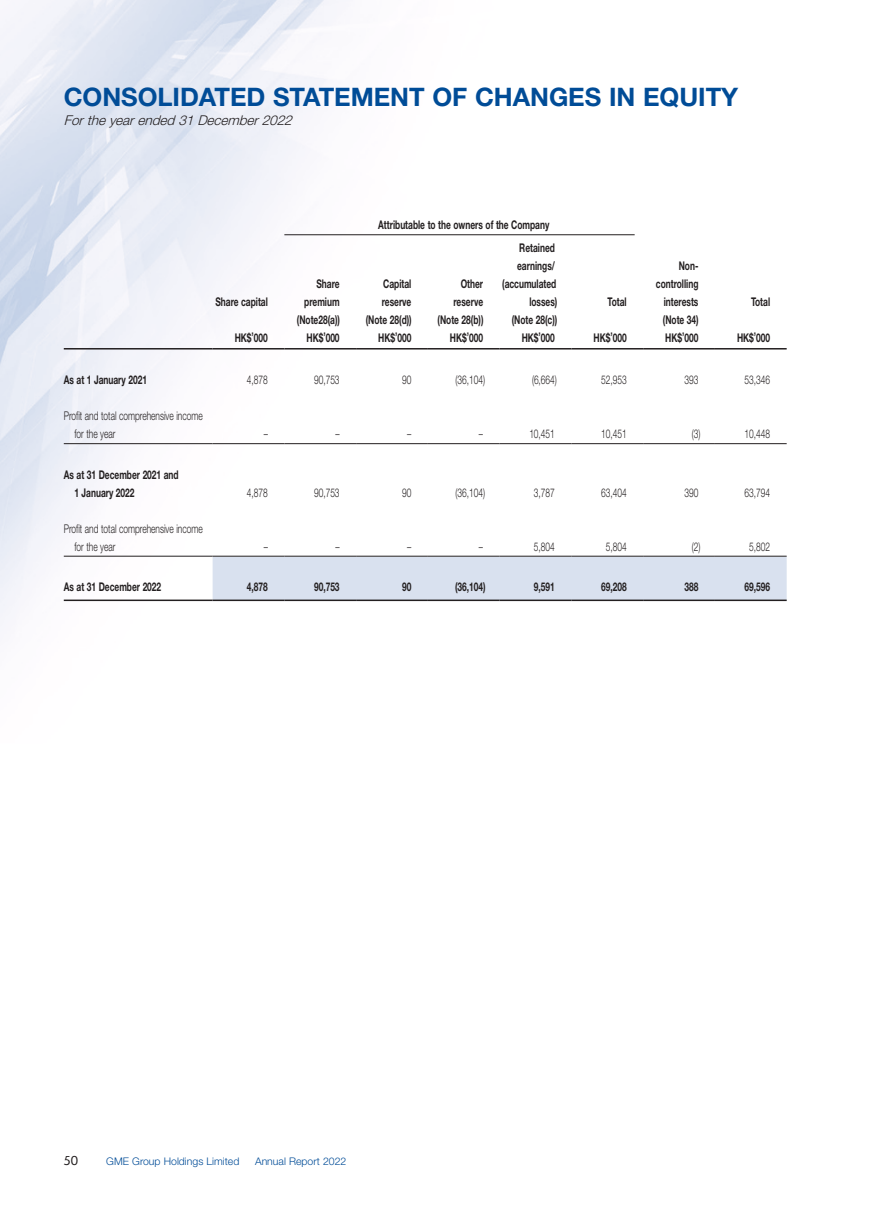
<style>
.page{position:relative;width:893px;height:1212px;background:#fff}
.page>*{position:absolute;margin:0;border:0;box-sizing:border-box;transform-origin:0 0}
.t1{font:700 25.5px "Helvetica Neue LT Std";color:#004c97}
.t2{font:italic 300 13.5px "Helvetica Neue LT Std";color:#231f20}
.Body_Text{font:700 12px/18px "Helvetica Neue LT Std";color:#231f20;scale:.7 1}
.Body_Text-2{font:300 12px/18px "Helvetica Neue LT Std";color:#231f20;scale:.7 1}
.t3{font:500 12px "Semplicita Pro";color:#231f20}
.t4{font:300 10.5px "Helvetica Neue LT Std";color:#004c97}
</style>
<div class="page">
<img style="left:0;top:0;width:787px;height:618px">
<div style="left:213px;top:557px;width:574px;height:42px;background:#d9e1ef"></div>
<hr style="left:284px;top:234px;width:351px;height:1px;background:#231f20">
<hr style="left:64px;top:348px;width:149px;height:1px;background:#231f20">
<hr style="left:213px;top:348px;width:71px;height:1px;background:#231f20">
<hr style="left:284px;top:348px;width:72px;height:1px;background:#231f20">
<hr style="left:356px;top:348px;width:72px;height:1px;background:#231f20">
<hr style="left:428px;top:348px;width:72px;height:1px;background:#231f20">
<hr style="left:500px;top:348px;width:71px;height:1px;background:#231f20">
<hr style="left:571px;top:348px;width:72px;height:1px;background:#231f20">
<hr style="left:643px;top:348px;width:72px;height:1px;background:#231f20">
<hr style="left:715px;top:348px;width:72px;height:1px;background:#231f20">
<hr style="left:64px;top:443px;width:149px;height:1px;background:#231f20">
<hr style="left:213px;top:443px;width:71px;height:1px;background:#231f20">
<hr style="left:284px;top:443px;width:72px;height:1px;background:#231f20">
<hr style="left:356px;top:443px;width:72px;height:1px;background:#231f20">
<hr style="left:428px;top:443px;width:72px;height:1px;background:#231f20">
<hr style="left:500px;top:443px;width:71px;height:1px;background:#231f20">
<hr style="left:571px;top:443px;width:72px;height:1px;background:#231f20">
<hr style="left:643px;top:443px;width:72px;height:1px;background:#231f20">
<hr style="left:715px;top:443px;width:72px;height:1px;background:#231f20">
<hr style="left:64px;top:556px;width:149px;height:1px;background:#231f20">
<hr style="left:213px;top:556px;width:71px;height:1px;background:#231f20">
<hr style="left:284px;top:556px;width:72px;height:1px;background:#231f20">
<hr style="left:356px;top:556px;width:72px;height:1px;background:#231f20">
<hr style="left:428px;top:556px;width:72px;height:1px;background:#231f20">
<hr style="left:500px;top:556px;width:71px;height:1px;background:#231f20">
<hr style="left:571px;top:556px;width:72px;height:1px;background:#231f20">
<hr style="left:643px;top:556px;width:72px;height:1px;background:#231f20">
<hr style="left:715px;top:556px;width:72px;height:1px;background:#231f20">
<hr style="left:64px;top:599px;width:149px;height:2px;background:#231f20">
<hr style="left:213px;top:599px;width:71px;height:2px;background:#231f20">
<hr style="left:284px;top:599px;width:72px;height:2px;background:#231f20">
<hr style="left:356px;top:599px;width:72px;height:2px;background:#231f20">
<hr style="left:428px;top:599px;width:72px;height:2px;background:#231f20">
<hr style="left:500px;top:599px;width:71px;height:2px;background:#231f20">
<hr style="left:571px;top:599px;width:72px;height:2px;background:#231f20">
<hr style="left:643px;top:599px;width:72px;height:2px;background:#231f20">
<hr style="left:715px;top:599px;width:72px;height:2px;background:#231f20">
<h1 class="t1" style="left:64px;top:81px;width:676px">CONSOLIDATED STATEMENT OF CHANGES IN EQUITY</h1>
<p class="t2" style="left:64px;top:112px;width:234px">Fortheyearended31December2022</p>
<p class="Body_Text" style="left:215px;top:292px;width:76px">Share capital</p>
<p class="Body_Text" style="left:317px;top:274px;width:35px">Share</p>
<p class="Body_Text" style="left:304px;top:292px;width:52px">premium</p>
<p class="Body_Text" style="left:378px;top:216px;width:246px">Attributable to the owners of the Company</p>
<p class="Body_Text" style="left:383px;top:274px;width:42px">Capital</p>
<p class="Body_Text" style="left:382px;top:292px;width:44px">reserve</p>
<p class="Body_Text" style="left:461px;top:274px;width:34px">Other</p>
<p class="Body_Text" style="left:454px;top:292px;width:44px">reserve</p>
<p class="Body_Text" style="left:519px;top:238px;width:52px">Retained</p>
<p class="Body_Text" style="left:517px;top:256px;width:56px">earnings/</p>
<p class="Body_Text" style="left:502px;top:274px;width:79px">(accumulated</p>
<p class="Body_Text" style="left:529px;top:292px;width:42px">losses)</p>
<p class="Body_Text" style="left:607px;top:292px;width:29px">Total</p>
<p class="Body_Text" style="left:679px;top:256px;width:30px">Non-</p>
<p class="Body_Text" style="left:656px;top:274px;width:62px">controlling</p>
<p class="Body_Text" style="left:664px;top:292px;width:51px">interests</p>
<p class="Body_Text" style="left:751px;top:292px;width:29px">Total</p>
<p class="Body_Text" style="left:297px;top:310px;width:63px">(Note28(a))</p>
<p class="Body_Text" style="left:366px;top:310px;width:67px">(Note 28(d))</p>
<p class="Body_Text" style="left:438px;top:310px;width:67px">(Note 28(b))</p>
<p class="Body_Text" style="left:512px;top:310px;width:67px">(Note 28(c))</p>
<p class="Body_Text" style="left:663px;top:310px;width:53px">(Note 34)</p>
<p class="Body_Text" style="left:235px;top:328px;width:49px">HK$’000</p>
<p class="Body_Text" style="left:306px;top:328px;width:49px">HK$’000</p>
<p class="Body_Text" style="left:378px;top:328px;width:49px">HK$’000</p>
<p class="Body_Text" style="left:450px;top:328px;width:49px">HK$’000</p>
<p class="Body_Text" style="left:522px;top:328px;width:49px">HK$’000</p>
<p class="Body_Text" style="left:593px;top:328px;width:49px">HK$’000</p>
<p class="Body_Text" style="left:665px;top:328px;width:49px">HK$’000</p>
<p class="Body_Text" style="left:737px;top:328px;width:49px">HK$’000</p>
<p class="Body_Text" style="left:64px;top:370px;width:120px">As at 1 January 2021</p>
<p class="Body_Text-2" style="left:247px;top:371px;width:31px">4,878</p>
<p class="Body_Text-2" style="left:314px;top:371px;width:38px">90,753</p>
<p class="Body_Text-2" style="left:402px;top:371px;width:15px">90</p>
<p class="Body_Text-2" style="left:456px;top:371px;width:44px">(36,104)</p>
<p class="Body_Text-2" style="left:532px;top:371px;width:37px">(6,664)</p>
<p class="Body_Text-2" style="left:601px;top:371px;width:38px">52,953</p>
<p class="Body_Text-2" style="left:684px;top:371px;width:21px">393</p>
<p class="Body_Text-2" style="left:745px;top:371px;width:38px">53,346</p>
<p class="Body_Text-2" style="left:74px;top:407px;width:185px;text-indent:-11px">Profit and total comprehensive income for the year</p>
<p class="Body_Text-2" style="left:264px;top:425px;width:7px">–</p>
<p class="Body_Text-2" style="left:335px;top:425px;width:7px">–</p>
<p class="Body_Text-2" style="left:407px;top:425px;width:7px">–</p>
<p class="Body_Text-2" style="left:479px;top:425px;width:7px">–</p>
<p class="Body_Text-2" style="left:529px;top:425px;width:38px">10,451</p>
<p class="Body_Text-2" style="left:601px;top:425px;width:38px">10,451</p>
<p class="Body_Text-2" style="left:692px;top:425px;width:14px">(3)</p>
<p class="Body_Text-2" style="left:745px;top:425px;width:38px">10,448</p>
<p class="Body_Text" style="left:74px;top:465px;width:151px;text-indent:-11px">As at 31 December 2021 and<br>1 January 2022</p>
<p class="Body_Text-2" style="left:74px;top:519px;width:185px;text-indent:-11px">Profit and total comprehensive income for the year</p>
<p class="Body_Text-2" style="left:247px;top:483px;width:31px">4,878</p>
<p class="Body_Text-2" style="left:314px;top:483px;width:38px">90,753</p>
<p class="Body_Text-2" style="left:402px;top:483px;width:15px">90</p>
<p class="Body_Text-2" style="left:456px;top:483px;width:44px">(36,104)</p>
<p class="Body_Text-2" style="left:534px;top:483px;width:31px">3,787</p>
<p class="Body_Text-2" style="left:601px;top:483px;width:38px">63,404</p>
<p class="Body_Text-2" style="left:684px;top:483px;width:21px">390</p>
<p class="Body_Text-2" style="left:745px;top:483px;width:38px">63,794</p>
<p class="Body_Text-2" style="left:264px;top:537px;width:7px">–</p>
<p class="Body_Text-2" style="left:335px;top:537px;width:7px">–</p>
<p class="Body_Text-2" style="left:407px;top:537px;width:7px">–</p>
<p class="Body_Text-2" style="left:479px;top:537px;width:7px">–</p>
<p class="Body_Text-2" style="left:534px;top:537px;width:31px">5,804</p>
<p class="Body_Text-2" style="left:606px;top:537px;width:31px">5,804</p>
<p class="Body_Text-2" style="left:692px;top:537px;width:14px">(2)</p>
<p class="Body_Text-2" style="left:749px;top:537px;width:31px">5,802</p>
<p class="Body_Text" style="left:64px;top:577px;width:141px">As at 31 December 2022</p>
<p class="Body_Text" style="left:247px;top:577px;width:31px">4,878</p>
<p class="Body_Text" style="left:314px;top:577px;width:38px">90,753</p>
<p class="Body_Text" style="left:402px;top:577px;width:15px">90</p>
<p class="Body_Text" style="left:455px;top:577px;width:45px">(36,104)</p>
<p class="Body_Text" style="left:534px;top:577px;width:31px">9,591</p>
<p class="Body_Text" style="left:601px;top:577px;width:38px">69,208</p>
<p class="Body_Text" style="left:684px;top:577px;width:21px">388</p>
<p class="Body_Text" style="left:745px;top:577px;width:38px">69,596</p>
<p class="t3" style="left:64px;top:1152px;width:16px">50</p>
<p class="t4" style="left:106px;top:1154px;width:135px">GME Group Holdings Limited</p>
<p class="t4" style="left:255px;top:1154px;width:93px">Annual Report 2022</p>
</div>
